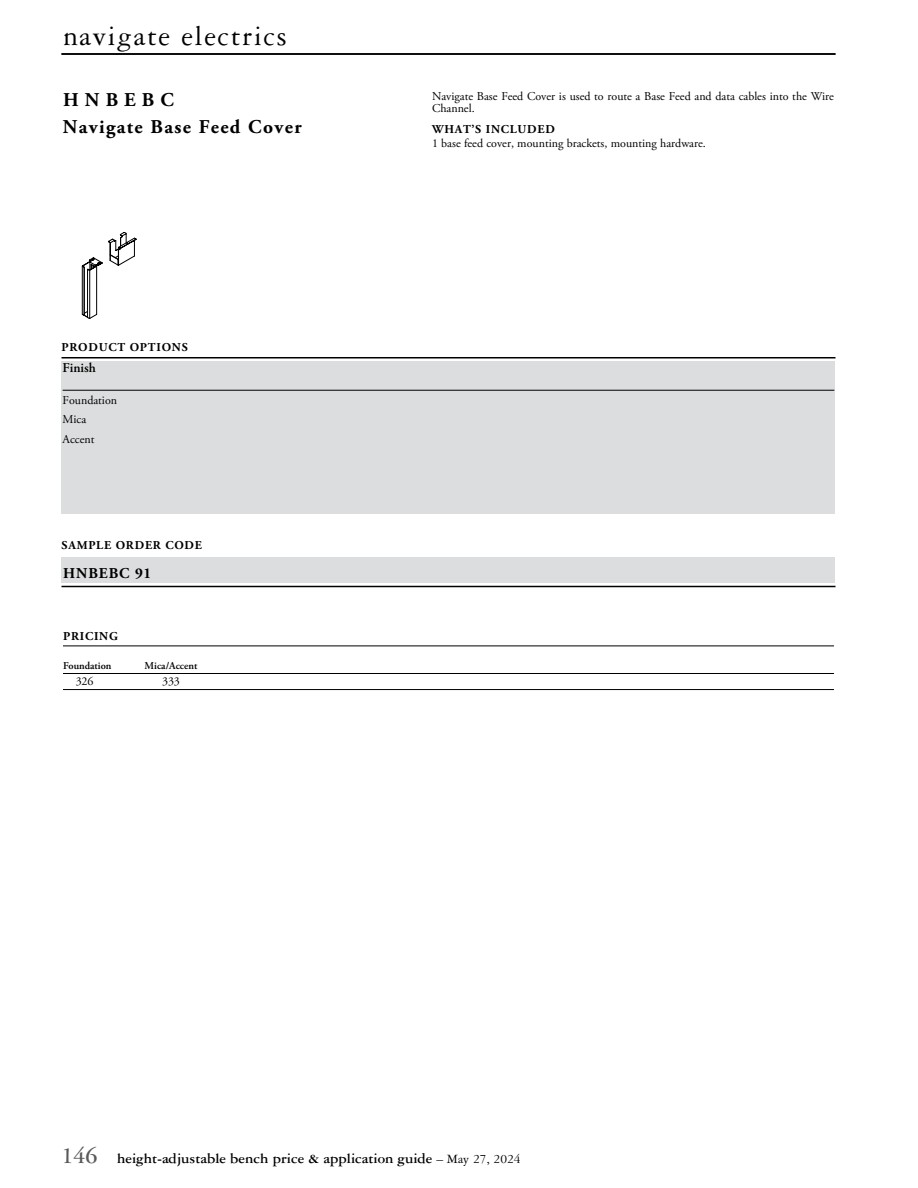
<style>
.page{position:relative;width:918px;height:1188px;background:#fff}
.page>*{position:absolute;margin:0;border:0;box-sizing:border-box;transform-origin:0 0}
.t1{font:30px "Garamond Three";letter-spacing:.05em;color:#000}
.t2{font:22.95px "Segoe UI";color:#010101}
.t3{font:700 19.5px/27px "Adobe Garamond Pro";letter-spacing:.07em;color:#000}
.t4{font:700 15px "Garamond Three";color:#000}
.t5{font:700 15px "Adobe Garamond Pro";letter-spacing:.065em;color:#000}
.t6{font:600 13.5px "Adobe Garamond Pro";color:#000}
.t7{font:12px/19.5px "Adobe Garamond Pro";color:#000}
.t8{font:700 12px "Adobe Garamond Pro";letter-spacing:.065em;color:#000}
.t9{font:600 10.5px "Adobe Garamond Pro";color:#000}
.s1{font-size:24px;color:#58595b}
.s2{font-weight:400;font-size:13.5px}
</style>
<div class="page">
<hr style="left:62px;top:53px;width:774px;height:2px;background:#000">
<div style="left:62px;top:362px;width:774px;height:152px;background:#dcddde"></div>
<hr style="left:63px;top:390px;width:771px;height:1px;background:#000">
<hr style="left:62px;top:357px;width:774px;height:1px;background:#000">
<hr style="left:62px;top:586px;width:774px;height:1px;background:#000">
<div style="left:62px;top:557px;width:774px;height:26px;background:#dcddde"></div>
<hr style="left:63px;top:646px;width:771px;height:1px;background:#000">
<hr style="left:63px;top:673px;width:771px;height:1px;background:#000">
<hr style="left:63px;top:689px;width:771px;height:1px;background:#000">
<svg style="left:82px;top:232px;width:54px;height:87px"></svg>
<h1 class="t1" style="left:63px;top:20px;width:225px">navigate electrics</h1>
<h3 class="t3" style="left:63px;top:86px;width:240px">HNBEBC<br>Navigate Base Feed Cover</h3>
<h2 class="t2" style="left:50px;top:334px;width:81px">HNBEBC</h2>
<p class="t8" style="left:62px;top:340px;width:128px">PRODUCT OPTIONS</p>
<p class="t6" style="left:63px;top:360px;width:35px">Finish</p>
<p class="t7" style="left:63px;top:391px;width:56px">Foundation<br>Mica<br>Accent</p>
<p class="t8" style="left:62px;top:538px;width:142px">SAMPLE ORDER CODE</p>
<p class="t5" style="left:63px;top:564px;width:90px">HNBEBC 91</p>
<p class="t8" style="left:63px;top:629px;width:56px">PRICING</p>
<p class="t9" style="left:63px;top:660px;width:50px">Foundation</p>
<p class="t9" style="left:145px;top:660px;width:54px">Mica/Accent</p>
<p class="t7" style="left:76px;top:672px;width:19px">326</p>
<p class="t7" style="left:162px;top:672px;width:19px">333</p>
<p class="t7" style="left:432px;top:91px;width:404px;line-height:12px">Navigate Base Feed Cover is used to route a Base Feed and data cables into the Wire<br>Channel.</p>
<p class="t8" style="left:432px;top:122px;width:124px">WHAT’S INCLUDED</p>
<p class="t7" style="left:432px;top:134px;width:275px">1 base feed cover, mounting brackets, mounting hardware.</p>
<p class="t4" style="left:62px;top:1150px;width:461px"><span class="s1">146</span> height-adjustable bench price &amp; application guide <span class="s2">– May 27, 2024</span></p>
</div>
